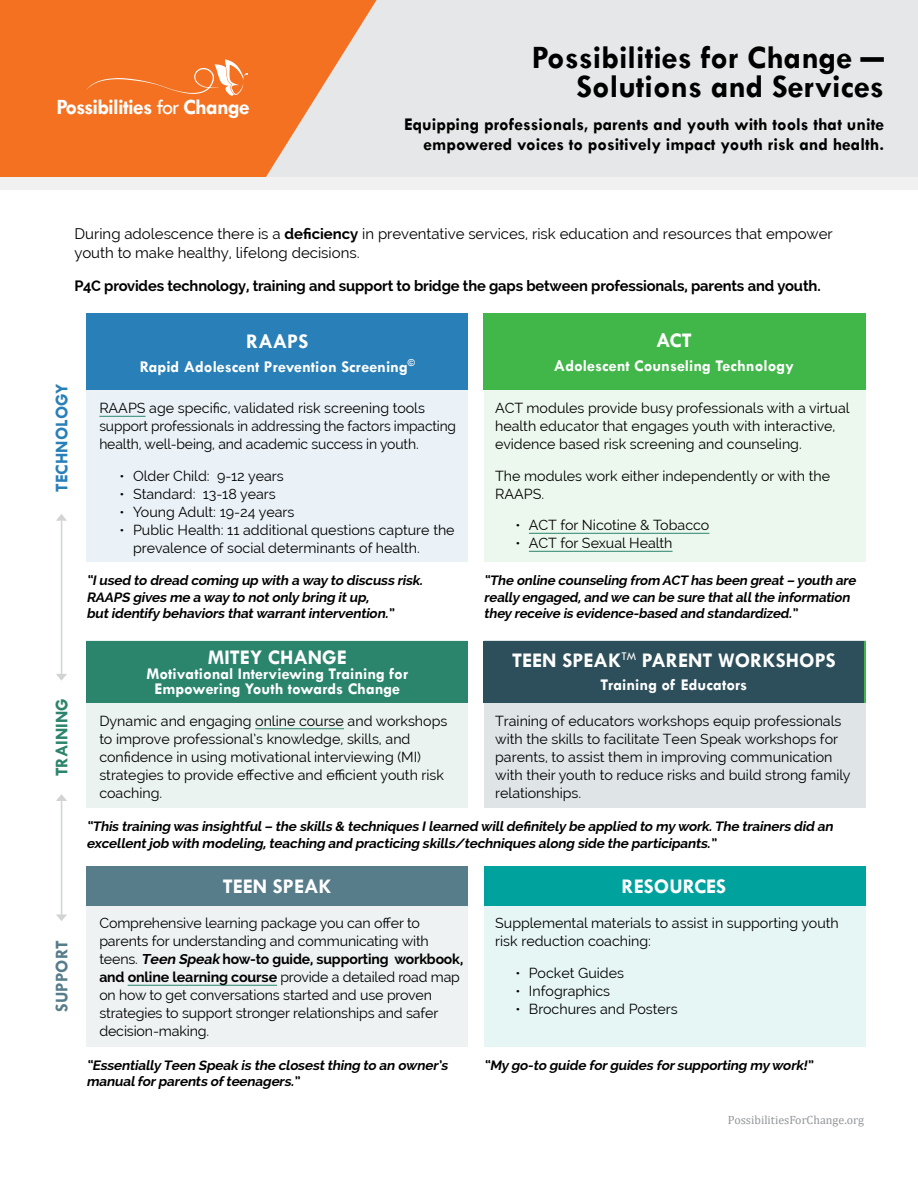
<style>
.page{position:relative;width:918px;height:1188px;background:#fff}
.page>*{position:absolute;margin:0;border:0;box-sizing:border-box;transform-origin:0 0}
.t1{font:700 33px/29.2px "Tw Cen";color:#000;text-align:right}
.t2{font:700 22.05px "Tw Cen";letter-spacing:-.035em;color:#fff}
.t3{font:700 21px "Tw Cen";color:#fff}
.t4{font:700 18px/19.5px "Tw Cen";color:#000;text-align:right}
.t5{font:700 18px "Tw Cen";color:#2980b9}
.t6{font:700 18px "Tw Cen";color:#2b856d}
.t7{font:700 18px "Tw Cen";color:#577c8a}
.t8{font:700 16.5px/15px "Tw Cen";color:#fff;text-align:center}
.t9{font:15px/19.5px "Raleway";color:#000}
.t10{font:700 15px "Raleway";letter-spacing:-.01em;color:#000}
.t11{font:14.25px/18px "Raleway";color:#000}
.t12{font:italic 700 13.5px/16.5px "Raleway";color:#000}
.t13{font:12px "Cambria";color:#939598}
.s1{font-weight:400}
.s2{font-weight:700}
.s3{font-weight:700;font-style:italic}
</style>
<div class="page">
<div style="left:0;top:0;width:918px;height:190px;background:#e6e7e8"></div>
<svg style="left:0;top:0;width:377px;height:177px;fill:#f37121"></svg>
<div style="left:0;top:177px;width:918px;height:13px;background:#f1f1f2"></div>
<svg style="left:86px;top:59px;width:162px;height:37px;background:#f47d35"></svg>
<div style="left:86px;top:313px;width:382px;height:249px;background:#eaf2f8"></div>
<div style="left:484px;top:313px;width:382px;height:249px;background:#ecf8ed"></div>
<div style="left:484px;top:313px;width:380px;height:77px;background:#41b649"></div>
<hr style="left:529px;top:533px;width:180px;height:1px;background:#2b856d">
<hr style="left:529px;top:551px;width:144px;height:1px;background:#2b856d">
<div style="left:86px;top:313px;width:382px;height:77px;background:#2980b9"></div>
<hr style="left:99px;top:416px;width:47px;height:1px;background:#2b856d">
<div style="left:86px;top:641px;width:382px;height:167px;background:#eaf3f0"></div>
<div style="left:484px;top:641px;width:382px;height:167px;background:#dfe4e7"></div>
<div style="left:484px;top:641px;width:380px;height:61px;background:#2d4f5b"></div>
<div style="left:86px;top:641px;width:382px;height:61px;background:#2b856d"></div>
<hr style="left:255px;top:728px;width:89px;height:1px;background:#2b856d">
<div style="left:86px;top:866px;width:382px;height:181px;background:#eef2f3"></div>
<div style="left:484px;top:866px;width:382px;height:181px;background:#e6f6f5"></div>
<div style="left:86px;top:866px;width:382px;height:40px;background:#577c8a"></div>
<div style="left:484px;top:866px;width:382px;height:40px;background:#00a29e"></div>
<hr style="left:128px;top:985px;width:149px;height:1px;background:#2b856d">
<hr style="left:61px;top:521px;width:1px;height:155px;background:#d1d3d4">
<svg style="left:56px;top:673px;width:11px;height:8px"></svg>
<svg style="left:56px;top:514px;width:11px;height:8px"></svg>
<hr style="left:61px;top:801px;width:1px;height:117px;background:#d1d3d4">
<svg style="left:56px;top:913px;width:11px;height:8px"></svg>
<svg style="left:56px;top:794px;width:11px;height:8px"></svg>
<h2 class="t2" style="left:57px;top:94px;width:195px">Possibilities <span class="s1">for</span> Change</h2>
<h1 class="t1" style="left:532px;top:42px;width:354px">Possibilities for Change —<br>Solutions and Services</h1>
<p class="t4" style="left:404px;top:114px;width:481px">Equipping professionals, parents and youth with tools that unite empowered voices to positively impact youth risk and health.</p>
<p class="t9" style="left:75px;top:224px;width:760px">During adolescence there is a <span class="s2">deficiency</span> in preventative services, risk education and resources that empower youth to make healthy, lifelong decisions.</p>
<p class="t10" style="left:75px;top:277px;width:748px">P4C provides technology, training and support to bridge the gaps between professionals, parents and youth.</p>
<p class="t5" style="left:51px;top:492px;width:110px;rotate:-90deg">TECHNOLOGY</p>
<p class="t6" style="left:51px;top:776px;width:80px;rotate:-90deg">TRAINING</p>
<p class="t7" style="left:51px;top:1012px;width:73px;rotate:-90deg">SUPPORT</p>
<h3 class="t3" style="left:246px;top:329px;width:64px">RAAPS</h3>
<p class="t8" style="left:140px;top:359px;width:277px">Rapid Adolescent Prevention Screening<sup>©</sup></p>
<p class="t11" style="left:99px;top:399px;width:358px">RAAPS age specific, validated risk screening tools support professionals in addressing the factors impacting health, well-being, and academic success in youth.</p>
<p class="t11" style="left:120px;top:467px;width:166px">• Older Child: 9-12 years</p>
<p class="t11" style="left:120px;top:485px;width:158px">• Standard: 13-18 years</p>
<p class="t11" style="left:120px;top:503px;width:176px">• Young Adult: 19-24 years</p>
<p class="t11" style="left:133px;top:521px;width:323px;text-indent:-13px">• Public Health: 11 additional questions capture the prevalence of social determinants of health.</p>
<p class="t12" style="left:86px;top:572px;width:340px">“Iused to dread coming up with a way to discuss risk.<br>RAAPS gives me a way to notonly bring itup, butidentify behaviors thatwarrantintervention.”</p>
<h3 class="t3" style="left:656px;top:328px;width:37px">ACT</h3>
<p class="t8" style="left:554px;top:358px;width:242px">Adolescent Counseling Technology</p>
<p class="t11" style="left:495px;top:399px;width:356px">ACT modules provide busy professionals with a virtual health educator that engages youth with interactive, evidence based risk screening and counseling.</p>
<p class="t11" style="left:495px;top:467px;width:336px">The modules work either independently or with the<br>RAAPS.</p>
<p class="t11" style="left:515px;top:516px;width:195px">• ACT for Nicotine &amp; Tobacco</p>
<p class="t11" style="left:515px;top:534px;width:159px">• ACT for Sexual Health</p>
<p class="t12" style="left:484px;top:572px;width:376px">“The online counseling from ACT has been great– youth are really engaged,and we can be sure thatallthe information they receive is evidence-based and standardized.”</p>
<h3 class="t3" style="left:208px;top:645px;width:141px">MITEY CHANGE</h3>
<p class="t8" style="left:146px;top:666px;width:263px">Motivational Interviewing Training for<br>Empowering Youth towards Change</p>
<p class="t11" style="left:99px;top:712px;width:350px">Dynamic and engaging online course and workshops to improve professional’s knowledge, skills, and confidence in using motivational interviewing (MI) strategies to provide effective and efficient youth risk coaching.</p>
<p class="t12" style="left:86px;top:818px;width:751px">“This training was insightful– the skills &amp; techniques Ilearned willdefinitely be applied to my work.The trainers did an excellentjob with modeling,teaching and practicing skills/techniques along side the participants.”</p>
<h3 class="t3" style="left:622px;top:874px;width:106px">RESOURCES</h3>
<p class="t11" style="left:495px;top:914px;width:345px">Supplemental materials to assist in supporting youth risk reduction coaching:</p>
<p class="t11" style="left:515px;top:964px;width:110px">• Pocket Guides</p>
<p class="t11" style="left:515px;top:982px;width:96px">• Infographics</p>
<p class="t11" style="left:515px;top:1000px;width:164px">• Brochures and Posters</p>
<h3 class="t3" style="left:512px;top:648px;width:325px">TEEN SPEAK<sup>TM</sup> PARENT WORKSHOPS</h3>
<p class="t8" style="left:601px;top:677px;width:148px">Training of Educators</p>
<p class="t11" style="left:495px;top:712px;width:357px">Training of educators workshops equip professionals with the skills to facilitate Teen Speak workshops for parents, to assist them in improving communication with their youth to reduce risks and build strong family relationships.</p>
<h3 class="t3" style="left:223px;top:874px;width:111px">TEEN SPEAK</h3>
<p class="t11" style="left:99px;top:914px;width:365px">Comprehensive learning package you can offer to parents for understanding and communicating with teens. <span class="s3">Teen Speak</span> <span class="s2">how-to guide, supporting workbook, and online learning course</span> provide a detailed road map on how to get conversations started and use proven strategies to support stronger relationships and safer decision-making.</p>
<p class="t12" style="left:86px;top:1057px;width:366px">“Essentially Teen Speak is the closestthing to an owner’s manualforparents ofteenagers.”</p>
<p class="t12" style="left:484px;top:1057px;width:333px">“My go-to guide forguides forsupporting my work!”</p>
<p class="t13" style="left:728px;top:1113px;width:138px">PossibilitiesForChange.org</p>
</div>
